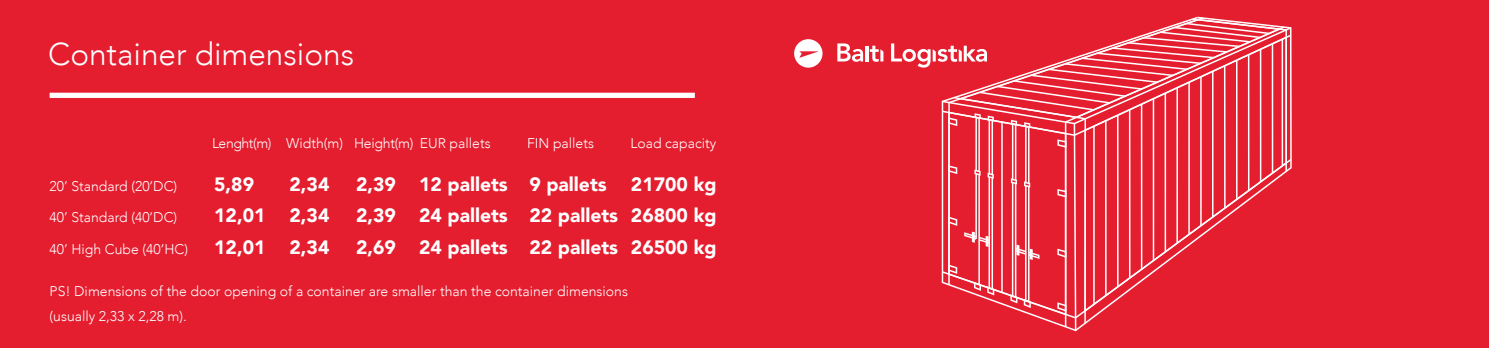
<style>
.page{position:relative;width:1489px;height:348px;background:#fff}
.page>*{position:absolute;margin:0;border:0;box-sizing:border-box;transform-origin:0 0}
.t1{font:300 31.5px "Avenir";color:#fff}
.t2{font:900 19.25px "Avenir";color:#fff}
.t3{font:300 14px/24.5px "Avenir";color:#fff}
</style>
<div class="page">
<div style="left:0;top:0;width:1488px;height:347px;background:#e41d2f"></div>
<div style="left:50px;top:92px;width:644px;height:6px;background:#fff"></div>
<svg style="left:941px;top:197px;width:135px;height:134px"></svg>
<hr style="left:1064px;top:122px;width:2px;height:204px;background:#fff">
<svg style="left:942px;top:197px;width:159px;height:121px"></svg>
<svg style="left:953px;top:197px;width:132px;height:126px"></svg>
<svg style="left:1084px;top:197px;width:170px;height:115px"></svg>
<hr style="left:1176px;top:88px;width:1px;height:155px;background:#fff">
<hr style="left:1128px;top:109px;width:2px;height:168px;background:#fff">
<hr style="left:1223px;top:66px;width:2px;height:142px;background:#fff">
<hr style="left:1104px;top:120px;width:2px;height:175px;background:#fff">
<hr style="left:1116px;top:115px;width:2px;height:171px;background:#fff">
<hr style="left:1093px;top:126px;width:1px;height:178px;background:#fff">
<hr style="left:1140px;top:104px;width:2px;height:165px;background:#fff">
<hr style="left:1152px;top:98px;width:2px;height:162px;background:#fff">
<hr style="left:1164px;top:93px;width:1px;height:158px;background:#fff">
<hr style="left:1188px;top:82px;width:1px;height:152px;background:#fff">
<hr style="left:1200px;top:77px;width:1px;height:148px;background:#fff">
<hr style="left:1211px;top:71px;width:2px;height:146px;background:#fff">
<hr style="left:1235px;top:60px;width:2px;height:139px;background:#fff">
<svg style="left:948px;top:197px;width:118px;height:118px"></svg>
<hr style="left:975px;top:173px;width:1px;height:65px;background:#fff">
<hr style="left:978px;top:174px;width:1px;height:110px;background:#fff">
<hr style="left:988px;top:177px;width:2px;height:110px;background:#fff">
<hr style="left:991px;top:177px;width:2px;height:111px;background:#fff">
<hr style="left:1001px;top:122px;width:1px;height:170px;background:#fff">
<hr style="left:1011px;top:182px;width:2px;height:113px;background:#fff">
<hr style="left:1014px;top:183px;width:2px;height:114px;background:#fff">
<hr style="left:1024px;top:185px;width:2px;height:68px;background:#fff">
<hr style="left:1027px;top:186px;width:2px;height:115px;background:#fff">
<svg style="left:948px;top:264px;width:9px;height:9px"></svg>
<svg style="left:948px;top:216px;width:9px;height:9px"></svg>
<svg style="left:1057px;top:302px;width:9px;height:9px"></svg>
<svg style="left:1057px;top:248px;width:9px;height:9px"></svg>
<svg style="left:964px;top:231px;width:75px;height:28px"></svg>
<svg style="left:973px;top:281px;width:7px;height:9px"></svg>
<svg style="left:987px;top:286px;width:7px;height:9px"></svg>
<svg style="left:1010px;top:294px;width:7px;height:9px"></svg>
<svg style="left:1023px;top:299px;width:7px;height:8px"></svg>
<hr style="left:1024px;top:253px;width:2px;height:47px;background:#fff">
<svg style="left:837px;top:43px;width:26px;height:19px"></svg>
<hr style="left:865px;top:46px;width:3px;height:15px;background:#fff">
<svg style="left:869px;top:46px;width:14px;height:16px"></svg>
<svg style="left:891px;top:17px;width:400px;height:180px"></svg>
<svg style="left:794px;top:39px;width:28px;height:29px"></svg>
<h1 class="t1" style="left:48px;top:36px;width:307px">Container dimensions</h1>
<p class="t3" style="left:212px;top:130px;width:280px">Lenght(m) Width(m) Height(m) EUR pallets</p>
<p class="t3" style="left:527px;top:130px;width:68px">FIN pallets</p>
<p class="t3" style="left:630px;top:130px;width:87px">Load capacity</p>
<p class="t3" style="left:50px;top:173px;width:129px">20’ Standard (20’DC)</p>
<h2 class="t2" style="left:214px;top:167px;width:41px">5,89</h2>
<h2 class="t2" style="left:289px;top:167px;width:41px">2,34</h2>
<h2 class="t2" style="left:356px;top:167px;width:252px">2,39 12 pallets 9 pallets</h2>
<h2 class="t2" style="left:631px;top:167px;width:87px">21700 kg</h2>
<p class="t3" style="left:50px;top:205px;width:129px">40’ Standard (40’DC)</p>
<h2 class="t2" style="left:214px;top:199px;width:117px">12,01 2,34</h2>
<h2 class="t2" style="left:356px;top:199px;width:362px">2,39 24 pallets 22 pallets 26800 kg</h2>
<p class="t3" style="left:50px;top:236px;width:140px">40’ High Cube (40’HC)</p>
<h2 class="t2" style="left:214px;top:230px;width:117px">12,01 2,34</h2>
<h2 class="t2" style="left:356px;top:230px;width:362px">2,69 24 pallets 22 pallets 26500 kg</h2>
<p class="t3" style="left:50px;top:278px;width:580px">PS! Dimensions of the door opening of a container are smaller than the container dimensions (usually 2,33 x 2,28 m).</p>
</div>
